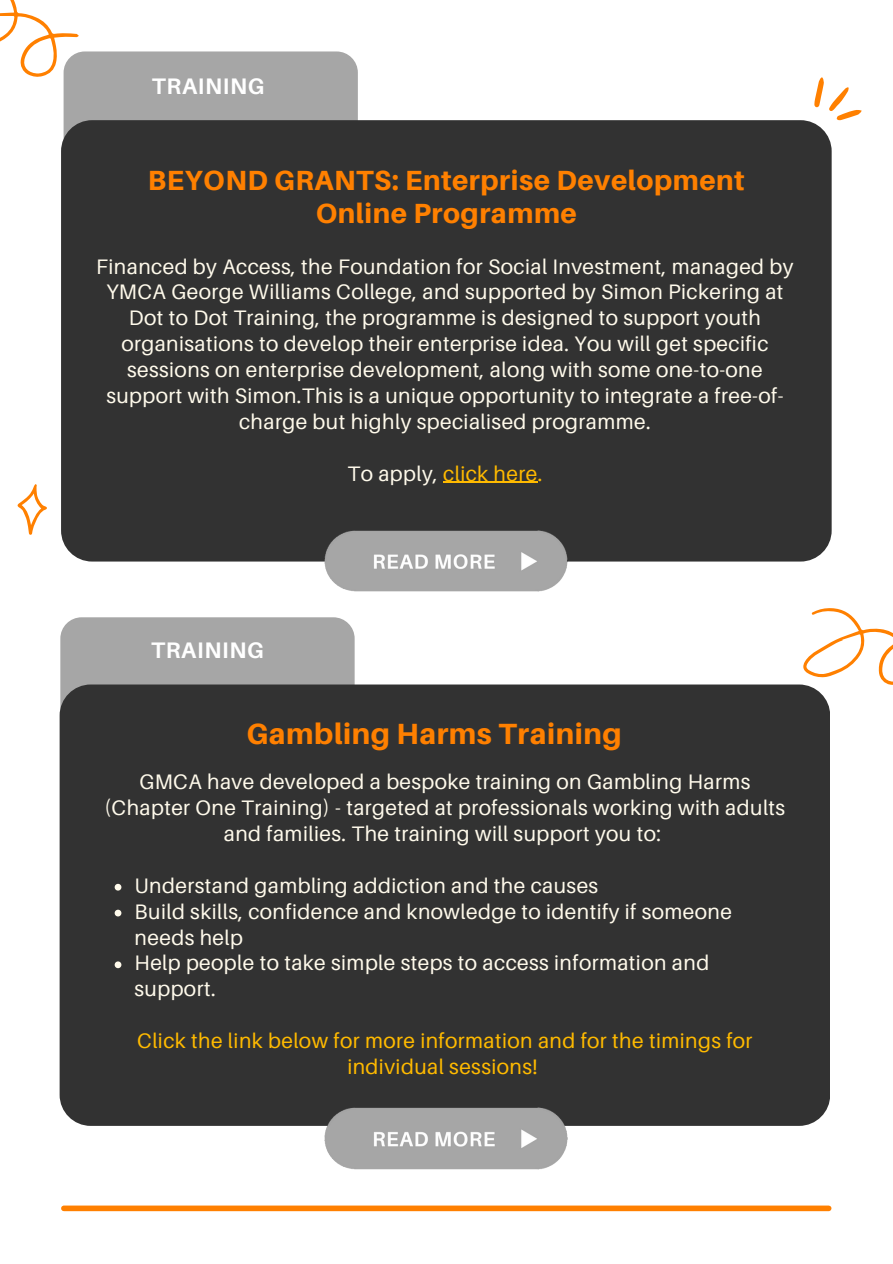
<style>
.page{position:relative;width:893px;height:1264px;background:#fff}
.page>*{position:absolute;margin:0;border:0;box-sizing:border-box;transform-origin:0 0}
.t1{font:800 29.25px "Aileron";letter-spacing:.02em;color:#ff8000}
.t2{font:800 27.75px/32.5px "Aileron";letter-spacing:.02em;color:#ff8000;text-align:center}
.t3{font:700 22.5px "Aileron";letter-spacing:.03em;color:#fff}
.t4{font:21px/25.8px "Aileron";letter-spacing:.02em;color:#fffaeb}
.t5{font:21px/25.8px "Aileron";letter-spacing:.02em;color:#ffba00;text-align:center}
.s1{color:#fffaeb}
</style>
<div class="page">
<div style="left:60px;top:617px;width:294px;height:113px;background:#a6a6a6;border-radius:21px"></div>
<div style="left:60px;top:684px;width:770px;height:441px;background:#323232;border-radius:31px"></div>
<div style="left:64px;top:1205px;width:764px;height:6px;background:#ff8000"></div>
<svg style="left:0;top:0;width:79px;height:85px"></svg>
<img style="left:323px;top:1107px;width:246px;height:63px">
<div style="left:64px;top:51px;width:294px;height:113px;background:#a6a6a6;border-radius:21px"></div>
<div style="left:61px;top:120px;width:770px;height:441px;background:#323232;border-radius:31px"></div>
<svg style="left:814px;top:77px;width:47px;height:43px"></svg>
<svg style="left:17px;top:484px;width:30px;height:51px"></svg>
<svg style="left:783px;top:608px;width:109px;height:104px"></svg>
<img style="left:323px;top:530px;width:246px;height:62px">
<svg style="left:115px;top:883px;width:6px;height:7px"></svg>
<svg style="left:115px;top:909px;width:6px;height:7px"></svg>
<svg style="left:115px;top:961px;width:6px;height:7px"></svg>
<hr style="left:443px;top:481px;width:94px;height:2px;background:#ffba00">
<p class="t3" style="left:152px;top:72px;width:114px">TRAINING</p>
<p class="t2" style="left:148px;top:163px;width:598px">BEYOND GRANTS: Enterprise Development<br>Online Programme</p>
<p class="t4" style="left:96px;top:253px;width:698px;text-align:center">Financed by Access, the Foundation for Social Investment, managed by YMCA George Williams College, and supported by Simon Pickering at Dot to Dot Training, the programme is designed to support youth organisations to develop their enterprise idea. You will get specific sessions on enterprise development, along with some one-to-one support with Simon.This is a unique opportunity to integrate a free-of&shy;charge but highly specialised programme.</p>
<p class="t5" style="left:347px;top:460px;width:196px"><span class="s1">To apply,</span> click here.</p>
<p class="t3" style="left:151px;top:635px;width:114px">TRAINING</p>
<p class="t1" style="left:246px;top:715px;width:376px">Gambling Harms Training</p>
<p class="t4" style="left:105px;top:768px;width:682px;text-align:center">GMCA have developed a bespoke training on Gambling Harms (Chapter One Training) - targeted at professionals working with adults and families. The training will support you to:</p>
<p class="t4" style="left:135px;top:872px;width:465px">Understand gambling addiction and the causes</p>
<p class="t4" style="left:135px;top:898px;width:598px">Build skills, confidence and knowledge to identify if someone needs help</p>
<p class="t4" style="left:135px;top:949px;width:576px">Help people to take simple steps to access information and support.</p>
<p class="t5" style="left:137px;top:1027px;width:616px">Click the link below for more information and for the timings for individual sessions!</p>
</div>
